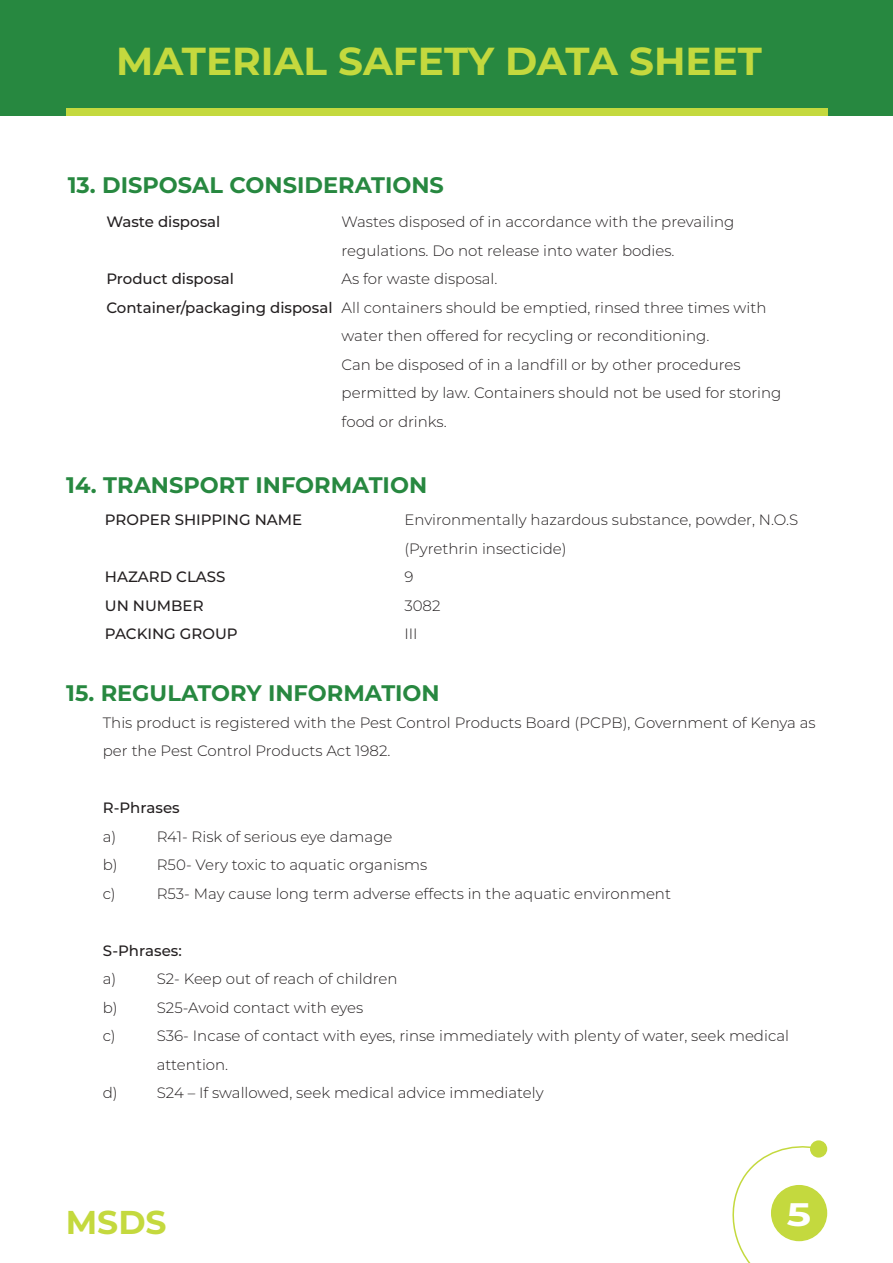
<style>
.page{position:relative;width:893px;height:1263px;background:#fff}
.page>*{position:absolute;margin:0;border:0;box-sizing:border-box;transform-origin:0 0}
.t1{font:700 39px "Montserrat";color:#c4d93e}
.t2{font:700 33px "Montserrat";color:#c4d93e}
.t3{font:700 32.55px "Montserrat";color:#fff;scale:1.25 1}
.t4{font:700 22.5px "Montserrat";color:#278840}
.t5{font:300 15px/28.5px "Montserrat";color:#231f20}
.t6{font:500 15px/28.5px "Montserrat";color:#231f20}
</style>
<div class="page">
<div style="left:771px;top:1185px;width:56px;height:56px;background:#c4d93e;border-radius:50%"></div>
<div style="left:810px;top:1140px;width:17px;height:17px;background:#c4d93e;border-radius:50%"></div>
<svg style="left:732px;top:1142px;width:88px;height:121px"></svg>
<div style="left:0;top:0;width:893px;height:115px;background:#278840"></div>
<div style="left:66px;top:108px;width:762px;height:7px;background:#c4d93e"></div>
<h1 class="t1" style="left:116px;top:33px;width:647px">MATERIAL SAFETY DATA SHEET</h1>
<h3 class="t4" style="left:68px;top:169px;width:378px">13. DISPOSAL CONSIDERATIONS</h3>
<p class="t6" style="left:106px;top:207px;width:116px">Waste disposal</p>
<p class="t5" style="left:342px;top:207px;width:441px">Wastes disposed of in accordance with the prevailing regulations. Do not release into water bodies.<br>As for waste disposal.<br>All containers should be emptied, rinsed three times with water then offered for recycling or reconditioning.<br>Can be disposed of in a landfill or by other procedures permitted by law. Containers should not be used for storing food or drinks.</p>
<p class="t6" style="left:106px;top:264px;width:228px">Product disposal<br>Container/packaging disposal</p>
<h3 class="t4" style="left:66px;top:468px;width:362px">14. TRANSPORT INFORMATION</h3>
<p class="t6" style="left:105px;top:505px;width:199px">PROPER SHIPPING NAME</p>
<p class="t5" style="left:404px;top:505px;width:395px">Environmentally hazardous substance, powder, N.O.S (Pyrethrin insecticide)<br>9<br>3082<br>III</p>
<p class="t6" style="left:105px;top:562px;width:134px">HAZARD CLASS<br>UN NUMBER<br>PACKING GROUP</p>
<h3 class="t4" style="left:66px;top:677px;width:375px">15. REGULATORY INFORMATION</h3>
<p class="t5" style="left:103px;top:708px;width:714px">This product is registered with the Pest Control Products Board (PCPB), Government of Kenya as per the Pest Control Products Act 1982.</p>
<p class="t6" style="left:103px;top:793px;width:78px">R-Phrases</p>
<p class="t5" style="left:103px;top:822px;width:15px">a)</p>
<p class="t5" style="left:157px;top:822px;width:237px">R41- Risk of serious eye damage</p>
<p class="t5" style="left:103px;top:850px;width:16px">b)</p>
<p class="t5" style="left:157px;top:850px;width:272px">R50- Very toxic to aquatic organisms</p>
<p class="t5" style="left:103px;top:879px;width:14px">c)</p>
<p class="t5" style="left:157px;top:879px;width:516px">R53- May cause long term adverse effects in the aquatic environment</p>
<p class="t6" style="left:103px;top:935px;width:80px">S-Phrases:</p>
<p class="t5" style="left:103px;top:964px;width:15px">a)</p>
<p class="t5" style="left:157px;top:964px;width:242px">S2- Keep out of reach of children</p>
<p class="t5" style="left:103px;top:993px;width:16px">b)</p>
<p class="t5" style="left:157px;top:993px;width:208px">S25-Avoid contact with eyes</p>
<p class="t5" style="left:103px;top:1021px;width:14px">c)</p>
<p class="t5" style="left:157px;top:1021px;width:634px">S36- Incase of contact with eyes, rinse immediately with plenty of water, seek medical attention.</p>
<p class="t5" style="left:103px;top:1078px;width:16px">d)</p>
<p class="t5" style="left:157px;top:1078px;width:388px">S24 – If swallowed, seek medical advice immediately</p>
<h2 class="t2" style="left:66px;top:1199px;width:102px">MSDS</h2>
<h3 class="t3" style="left:787px;top:1191px;width:21px">5</h3>
</div>
